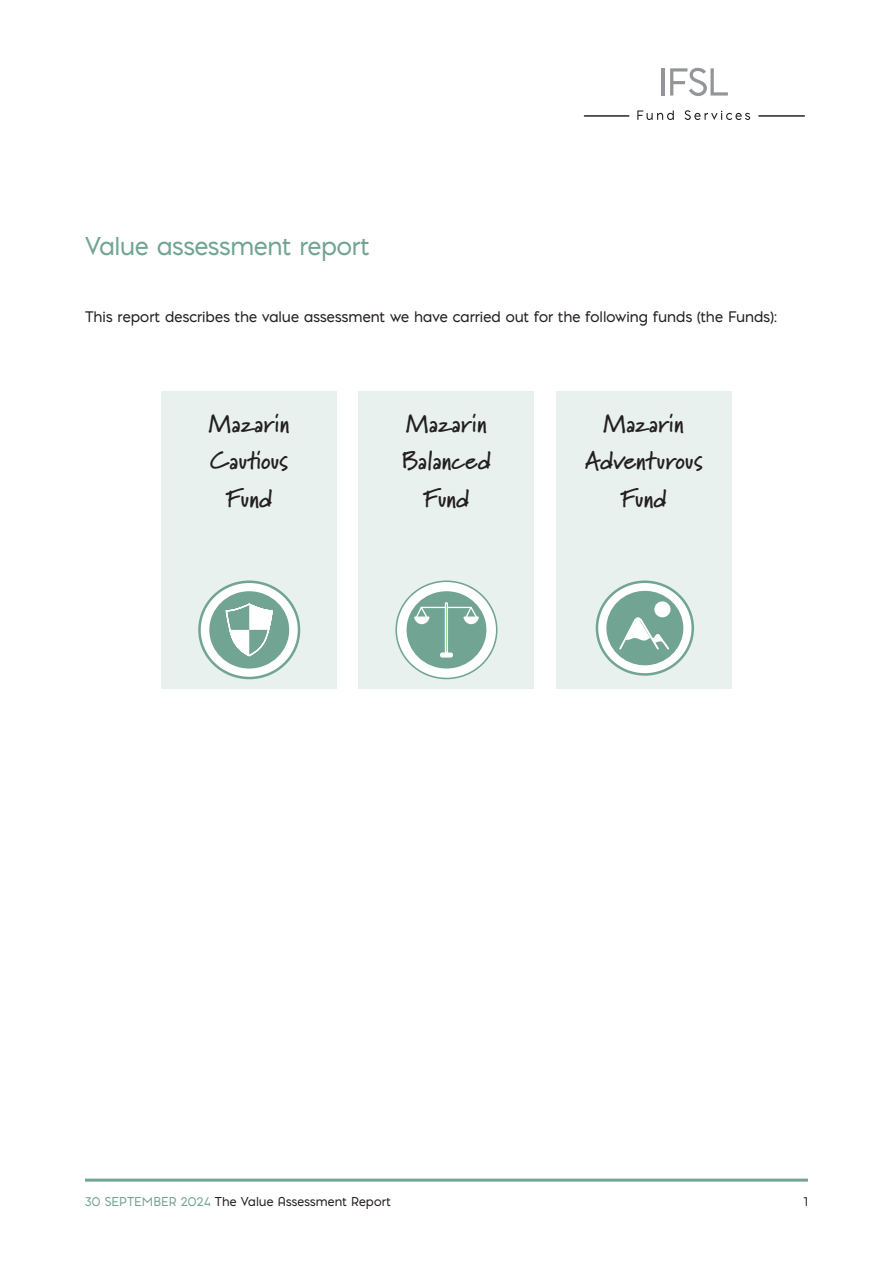
<style>
.page{position:relative;width:893px;height:1263px;background:#fff}
.page>*{position:absolute;margin:0;border:0;box-sizing:border-box;transform-origin:0 0}
.t1{font:700 25.5px/37.5px "Marydale";letter-spacing:-.005em;color:#231f20;text-align:center}
.t2{font:24px "Pontiac";letter-spacing:-.005em;color:#71a492}
.t3{font:14.25px "Pontiac";letter-spacing:.005em;color:#231f20}
.t4{font:12px "Pontiac";letter-spacing:.01em;color:#231f20}
.s1{color:#71a492}
</style>
<div class="page">
<hr style="left:662px;top:68px;width:3px;height:28px;background:#939598">
<svg style="left:670px;top:68px;width:58px;height:28px"></svg>
<svg style="left:637px;top:110px;width:37px;height:10px"></svg>
<svg style="left:685px;top:110px;width:65px;height:10px"></svg>
<hr style="left:584px;top:115px;width:45px;height:2px;background:#231f20">
<hr style="left:759px;top:115px;width:45px;height:2px;background:#231f20">
<hr style="left:85px;top:1178px;width:723px;height:3px;background:#71a492">
<div style="left:556px;top:391px;width:176px;height:297px;background:#e8f1ee"></div>
<svg style="left:597px;top:582px;width:96px;height:92px;background:#eef4f2"></svg>
<div style="left:596px;top:580px;width:98px;height:96px;border:3px solid #71a492;border-radius:50%"></div>
<div style="left:606px;top:591px;width:77px;height:74px;background:#71a492;border-radius:50%"></div>
<div style="left:654px;top:601px;width:16px;height:16px;background:#fff;border-radius:50%"></div>
<svg style="left:619px;top:615px;width:50px;height:35px"></svg>
<div style="left:161px;top:391px;width:176px;height:297px;background:#e8f1ee"></div>
<div style="left:358px;top:391px;width:176px;height:297px;background:#e8f1ee"></div>
<svg style="left:199px;top:582px;width:100px;height:96px;background:#edf3f1"></svg>
<div style="left:198px;top:580px;width:102px;height:99px;border:3px solid #71a492;border-radius:50%"></div>
<div style="left:209px;top:591px;width:80px;height:77px;background:#71a492;border-radius:50%"></div>
<svg style="left:396px;top:581px;width:101px;height:97px;background:#f1f6f4"></svg>
<div style="left:395px;top:580px;width:102px;height:99px;border:2px solid #71a492;border-radius:50%"></div>
<div style="left:407px;top:591px;width:79px;height:77px;background:#71a492;border-radius:50%"></div>
<hr style="left:441px;top:653px;width:11px;height:4px;background:#fff;border-radius:2px">
<div style="left:440px;top:652px;width:13px;height:5px;border:1px solid #fff;border-radius:2px"></div>
<svg style="left:413px;top:604px;width:67px;height:21px"></svg>
<div style="left:445px;top:602px;width:3px;height:51px;border:1px solid #fff"></div>
<svg style="left:225px;top:594px;width:49px;height:63px"></svg>
<p class="t2" style="left:85px;top:228px;width:286px">Value assessment report</p>
<p class="t3" style="left:85px;top:307px;width:693px">This report describes the value assessment we have carried out for the following funds (the Funds):</p>
<p class="t1" style="left:209px;top:404px;width:82px">Mazarin<br>Cautious<br>Fund</p>
<p class="t1" style="left:402px;top:404px;width:91px">Mazarin<br>Balanced<br>Fund</p>
<p class="t1" style="left:585px;top:404px;width:119px">Mazarin<br>Adventurous<br>Fund</p>
<p class="t4" style="left:85px;top:1193px;width:307px"><span class="s1">30 SEPTEMBER 2024</span> The Value Assessment Report</p>
<p class="t4" style="left:804px;top:1193px;width:6px">1</p>
</div>
